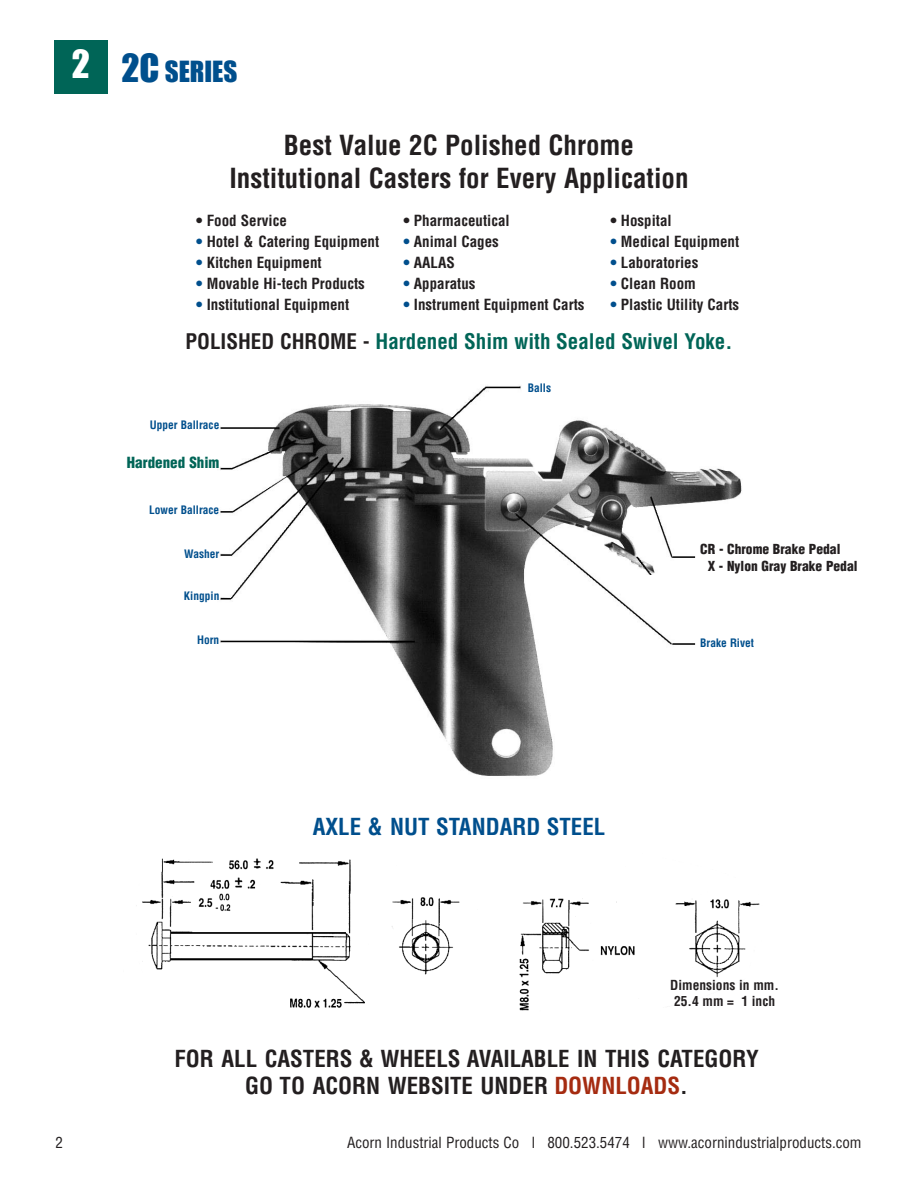
<style>
.page{position:relative;width:918px;height:1188px;background:#fff}
.page>*{position:absolute;margin:0;border:0;box-sizing:border-box;transform-origin:0 0}
.t1{font:700 condensed 27px/33px "Helvetica";color:#231f20;text-align:center}
.t2{font:27px "Impact";color:#004f8d}
.t3{font:700 condensed 22.95px/27.5px "Helvetica";color:#231f20;text-align:center}
.t4{font:700 condensed 22.95px "Helvetica";color:#004f8d}
.t5{font:700 condensed 21px "Helvetica";color:#006557}
.t6{font:700 condensed 15px "Helvetica";color:#231f20}
.t7{font:condensed 15px "Helvetica";color:#231f20}
.t8{font:900 condensed 15px "Helvetica";color:#006557}
.t9{font:900 condensed 13.5px/17.1px "Helvetica";color:#231f20}
.t10{font:700 condensed 13.5px/16.2px "Helvetica";color:#231f20}
.t11{font:700 condensed 11.4px "Helvetica";color:#004f8d}
.s1{font-size:36px}
.s2{color:#004f8d}
.s3{color:#231f20}
.s4{color:#a52b10}
</style>
<div class="page">
<div style="left:54px;top:40px;width:54px;height:54px;background:#006557"></div>
<img style="left:220px;top:386px;width:522px;height:390px">
<img style="left:136px;top:858px;width:624px;height:153px">
<div style="left:645px;top:575px;width:208px;height:44px;background:#fff"></div>
<h1 class="t2" style="left:72px;top:57px;width:167px"><sup>2</sup> <span class="s1">2C</span> SERIES</h1>
<h1 class="t1" style="left:229px;top:129px;width:461px">Best Value 2C Polished Chrome<br>Institutional Casters for Every Application</h1>
<p class="t6" style="left:196px;top:212px;width:92px">• Food Service</p>
<p class="t6" style="left:196px;top:233px;width:184px"><span class="s2">•</span> Hotel &amp; Catering Equipment</p>
<p class="t6" style="left:196px;top:254px;width:127px"><span class="s2">•</span> Kitchen Equipment</p>
<p class="t6" style="left:196px;top:275px;width:170px"><span class="s2">•</span> Movable Hi-tech Products</p>
<p class="t6" style="left:196px;top:296px;width:154px"><span class="s2">•</span> Institutional Equipment</p>
<p class="t6" style="left:403px;top:212px;width:108px">• Pharmaceutical</p>
<p class="t6" style="left:403px;top:233px;width:97px"><span class="s2">•</span> Animal Cages</p>
<p class="t6" style="left:403px;top:254px;width:53px"><span class="s2">•</span> AALAS</p>
<p class="t6" style="left:403px;top:275px;width:74px"><span class="s2">•</span> Apparatus</p>
<p class="t6" style="left:403px;top:296px;width:183px"><span class="s2">•</span> Instrument Equipment Carts</p>
<p class="t6" style="left:611px;top:212px;width:63px">• Hospital</p>
<p class="t6" style="left:611px;top:233px;width:130px"><span class="s2">•</span> Medical Equipment</p>
<p class="t6" style="left:611px;top:254px;width:89px"><span class="s2">•</span> Laboratories</p>
<p class="t6" style="left:611px;top:275px;width:87px"><span class="s2">•</span> Clean Room</p>
<p class="t6" style="left:611px;top:296px;width:130px"><span class="s2">•</span> Plastic Utility Carts</p>
<h3 class="t5" style="left:186px;top:329px;width:548px"><span class="s3">POLISHED CHROME -</span> Hardened Shim with Sealed Swivel Yoke.</h3>
<p class="t11" style="left:150px;top:419px;width:71px">Upper Ballrace</p>
<p class="t8" style="left:127px;top:454px;width:94px">Hardened Shim</p>
<p class="t11" style="left:149px;top:504px;width:72px">Lower Ballrace</p>
<p class="t11" style="left:184px;top:548px;width:37px">Washer</p>
<p class="t11" style="left:184px;top:590px;width:37px">Kingpin</p>
<p class="t11" style="left:197px;top:634px;width:24px">Horn</p>
<p class="t11" style="left:528px;top:382px;width:25px">Balls</p>
<p class="t9" style="left:708px;top:541px;width:151px;text-indent:-7px">CR - Chrome Brake Pedal<br>X - Nylon Gray Brake Pedal</p>
<p class="t11" style="left:700px;top:636px;width:55px">Brake Rivet</p>
<h2 class="t4" style="left:313px;top:813px;width:294px">AXLE &amp; NUT STANDARD STEEL</h2>
<p class="t10" style="left:670px;top:977px;width:110px">Dimensions in mm.<br>25.4 mm = 1 inch</p>
<h2 class="t3" style="left:174px;top:1045px;width:586px">FOR ALL CASTERS &amp; WHEELS AVAILABLE IN THIS CATEGORY<br>GO TO ACORN WEBSITE UNDER <span class="s4">DOWNLOADS</span>.</h2>
<p class="t7" style="left:56px;top:1134px;width:9px">2</p>
<p class="t7" style="left:347px;top:1134px;width:516px">Acorn Industrial Products Co l 800.523.5474 l www.acornindustrialproducts.com</p>
</div>
